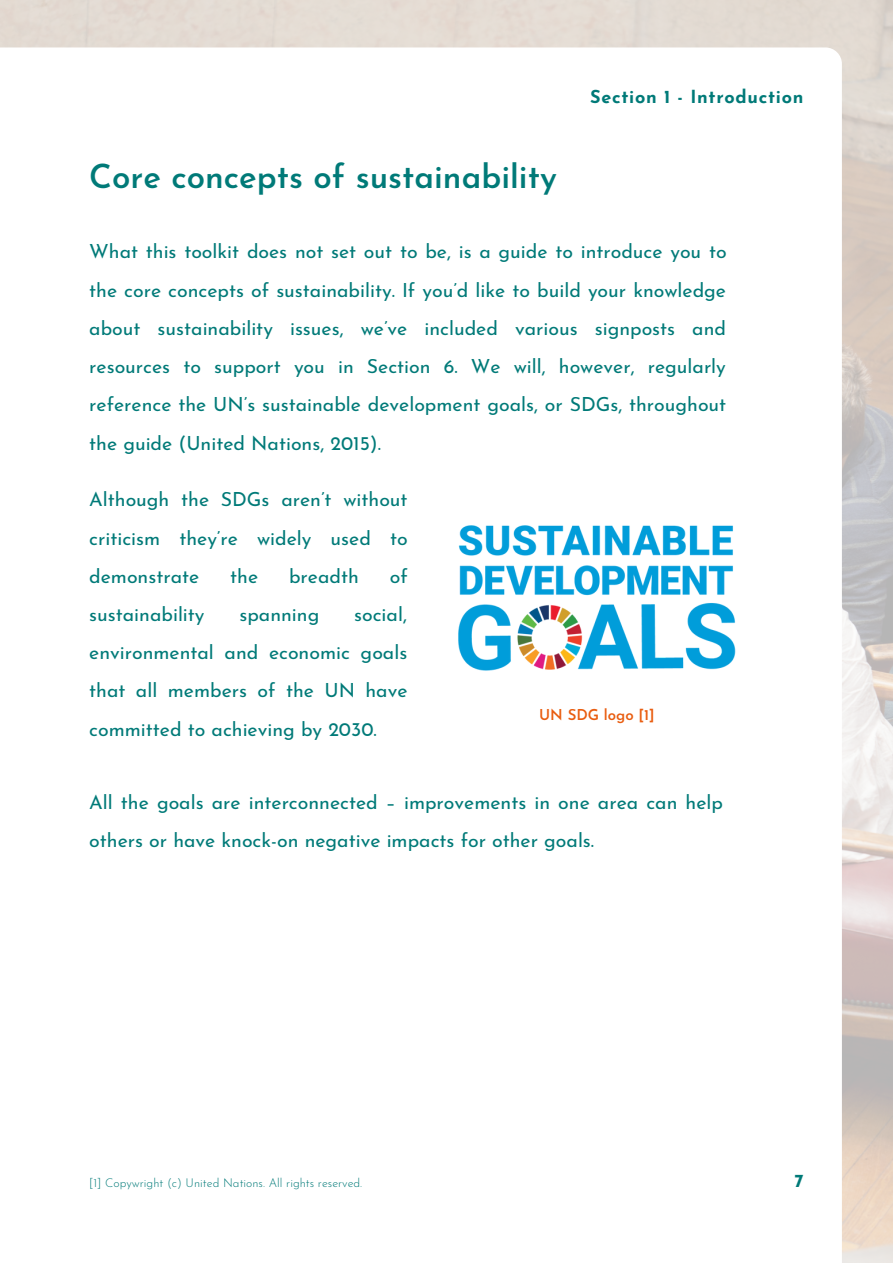
<style>
.page{position:relative;width:893px;height:1264px;background:#fff}
.page>*{position:absolute;margin:0;border:0;box-sizing:border-box;transform-origin:0 0}
.t1{font:600 33px "Josefin Sans";color:#007a78}
.t2{font:19.5px/38.2px "Josefin Sans";color:#007a78;text-align:justify}
.t3{font:700 18px "Josefin Sans";letter-spacing:.04em;color:#007a78}
.t4{font:600 15px "Josefin Sans";color:#e95d10}
.t5{font:300 12px "Josefin Sans";color:#007a78}
</style>
<div class="page">
<img style="left:458px;top:525px;width:278px;height:146px">
<p class="t1" style="left:89px;top:163px;width:469px">Core concepts of sustainability</p>
<p class="t3" style="left:590px;top:90px;width:215px">Section 1 - Introduction</p>
<p class="t2" style="left:89px;top:234px;width:639px">What this toolkit does not set out to be, is a guide to introduce you to the core concepts of sustainability. If you’d like to build your knowledge about sustainability issues, we’ve included various signposts and resources to support you in Section 6. We will, however, regularly reference the UN’s sustainable development goals, or SDGs, throughout the guide (United Nations, 2015).</p>
<p class="t2" style="left:89px;top:482px;width:320px">Although the SDGs aren’t without criticism they’re widely used to demonstrate</p>
<p class="t2" style="left:230px;top:558px;width:29px">the</p>
<p class="t2" style="left:289px;top:558px;width:71px">breadth</p>
<p class="t2" style="left:390px;top:558px;width:20px">of</p>
<p class="t2" style="left:89px;top:597px;width:117px">sustainability</p>
<p class="t2" style="left:239px;top:597px;width:81px">spanning</p>
<p class="t2" style="left:89px;top:597px;width:320px;text-indent:265px">social, environmental and economic goals that all members of the UN have committed to achieving by 2030.</p>
<p class="t4" style="left:539px;top:708px;width:117px">UN SDG logo [1]</p>
<p class="t2" style="left:89px;top:785px;width:635px">All the goals are interconnected – improvements in one area can help others or have knock-on negative impacts for other goals.</p>
<p class="t5" style="left:89px;top:1177px;width:274px">[1] Copywright (c) United Nations. All rights reserved.</p>
<p class="t3" style="left:794px;top:1173px;width:11px">7</p>
</div>
